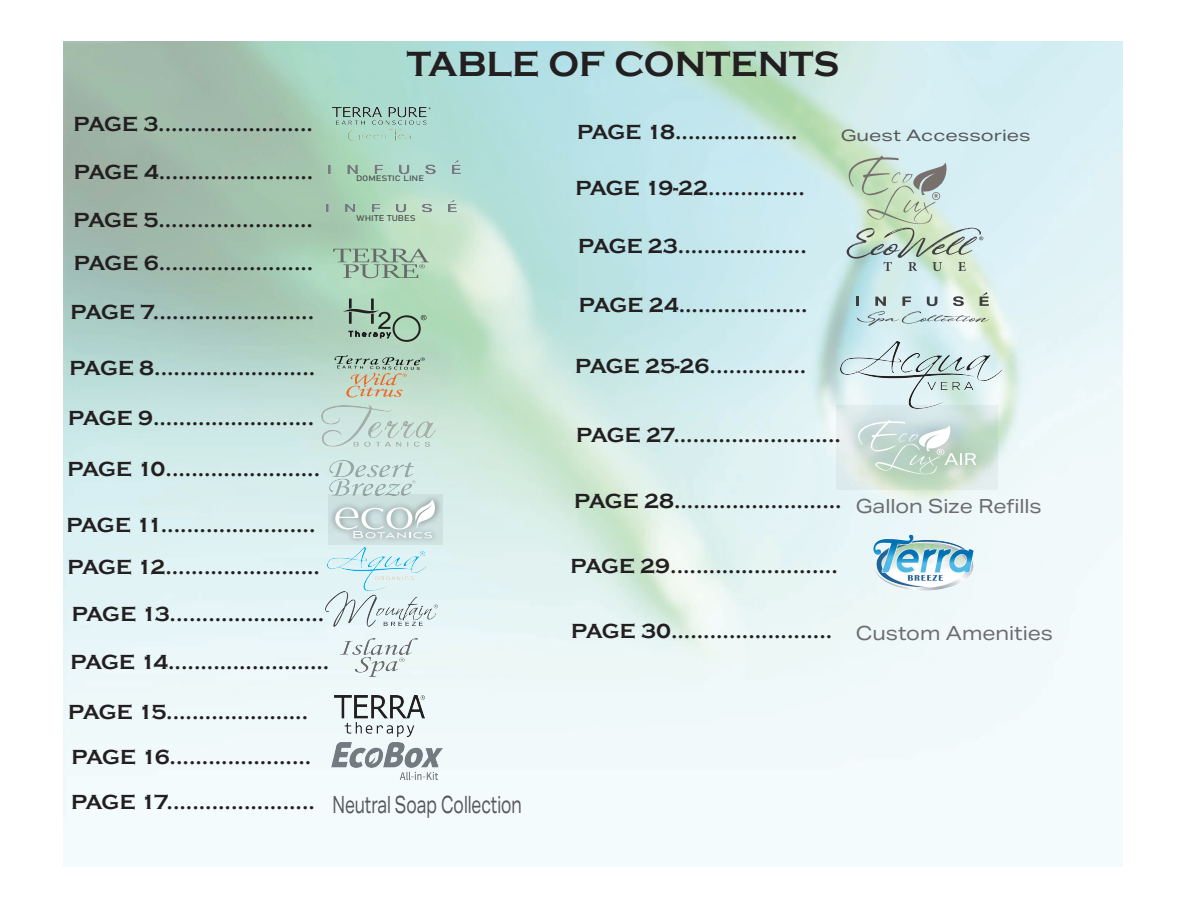
<style>
.page{position:relative;width:1188px;height:918px;background:#fff}
.page>*{position:absolute;margin:0;border:0;box-sizing:border-box;transform-origin:0 0}
.t1{font:700 36px "Copperplate Gothic";color:#231f20}
.t2{font:23.7px "Aktiv Grotesk Ex";color:#57585a;scale:.62 1}
.t3{font:700 21px/44.8px "Copperplate Gothic";letter-spacing:-.05em;color:#231f20}
.t4{font:19.5px "Aktiv Grotesk Ex";color:#6c6d70}
.t5{font:15.9px "Aktiv Grotesk Ex";color:#57585a;scale:1.16 1}
.t6{font:8.25px "Bahnschrift";color:#4e4f50;scale:1.16 1}
.t7{font:7.8px "Bahnschrift";color:#4e4f50;scale:1.23 1}
</style>
<div class="page">
<img style="left:63px;top:41px;width:1059px;height:826px">
<img style="left:332px;top:108px;width:98px;height:33px">
<svg style="left:333px;top:248px;width:96px;height:30px;background:#a0bfa8"></svg>
<svg style="left:343px;top:299px;width:84px;height:43px;background:#98baa2"></svg>
<svg style="left:335px;top:355px;width:90px;height:42px;background:#b6c5b1"></svg>
<img style="left:322px;top:406px;width:114px;height:40px">
<img style="left:330px;top:461px;width:85px;height:33px">
<img style="left:325px;top:200px;width:133px;height:12px">
<img style="left:328px;top:159px;width:133px;height:15px">
<svg style="left:328px;top:494px;width:114px;height:50px;background:#c8dbda"></svg>
<svg style="left:335px;top:499px;width:101px;height:39px"></svg>
<img style="left:328px;top:547px;width:98px;height:44px">
<img style="left:325px;top:592px;width:113px;height:34px">
<img style="left:341px;top:638px;width:76px;height:38px">
<img style="left:334px;top:696px;width:91px;height:41px">
<img style="left:331px;top:743px;width:111px;height:36px">
<svg style="left:847px;top:155px;width:136px;height:116px;background:#c0d6c8"></svg>
<svg style="left:856px;top:292px;width:133px;height:34px;background:#c6d9d8"></svg>
<img style="left:841px;top:342px;width:160px;height:66px">
<svg style="left:836px;top:405px;width:161px;height:85px;background:#d5e5de"></svg>
<img style="left:858px;top:420px;width:118px;height:59px">
<img style="left:869px;top:532px;width:108px;height:62px">
<p class="t3" style="left:73px;top:102px;width:241px">PAGE 3........................</p>
<p class="t3" style="left:74px;top:150px;width:241px">PAGE 4........................</p>
<p class="t3" style="left:74px;top:198px;width:241px;line-height:43px">PAGE 5........................<br>PAGE 6........................</p>
<p class="t3" style="left:70px;top:290px;width:245px">PAGE 7.........................</p>
<p class="t3" style="left:69px;top:345px;width:247px">PAGE 8.........................</p>
<p class="t3" style="left:68px;top:396px;width:247px">PAGE 9.........................</p>
<p class="t3" style="left:67px;top:447px;width:254px">PAGE 10........................</p>
<h1 class="t1" style="left:407px;top:44px;width:434px">TABLE OF CONTENTS</h1>
<p class="t7" style="left:356px;top:173px;width:57px">DOMESTIC LINE</p>
<p class="t6" style="left:357px;top:212px;width:52px">WHITE TUBES</p>
<p class="t3" style="left:577px;top:110px;width:222px">PAGE 18...................</p>
<p class="t3" style="left:575px;top:165px;width:231px">PAGE 19-22...............</p>
<p class="t3" style="left:578px;top:224px;width:230px">PAGE 23....................</p>
<p class="t3" style="left:579px;top:283px;width:230px">PAGE 24....................</p>
<p class="t3" style="left:575px;top:344px;width:233px">PAGE 25-26...............</p>
<p class="t5" style="left:841px;top:126px;width:165px">Guest Accessories</p>
<p class="t3" style="left:576px;top:412px;width:266px">PAGE 27..........................</p>
<p class="t3" style="left:574px;top:479px;width:269px">PAGE 28..........................</p>
<p class="t4" style="left:856px;top:495px;width:187px">Gallon Size Refills</p>
<p class="t3" style="left:66px;top:504px;width:255px;line-height:42.3px">PAGE 11........................<br>PAGE 12........................</p>
<p class="t3" style="left:72px;top:591px;width:254px">PAGE 13........................</p>
<p class="t3" style="left:71px;top:640px;width:260px">PAGE 14.........................</p>
<p class="t3" style="left:68px;top:690px;width:248px">PAGE 15......................<br>PAGE 16......................<br>PAGE 17.......................</p>
<p class="t2" style="left:332px;top:791px;width:307px">Neutral Soap Collection</p>
<p class="t3" style="left:570px;top:544px;width:269px">PAGE 29..........................</p>
<p class="t3" style="left:571px;top:609px;width:262px">PAGE 30.........................</p>
<p class="t4" style="left:856px;top:622px;width:199px">Custom Amenities</p>
</div>
